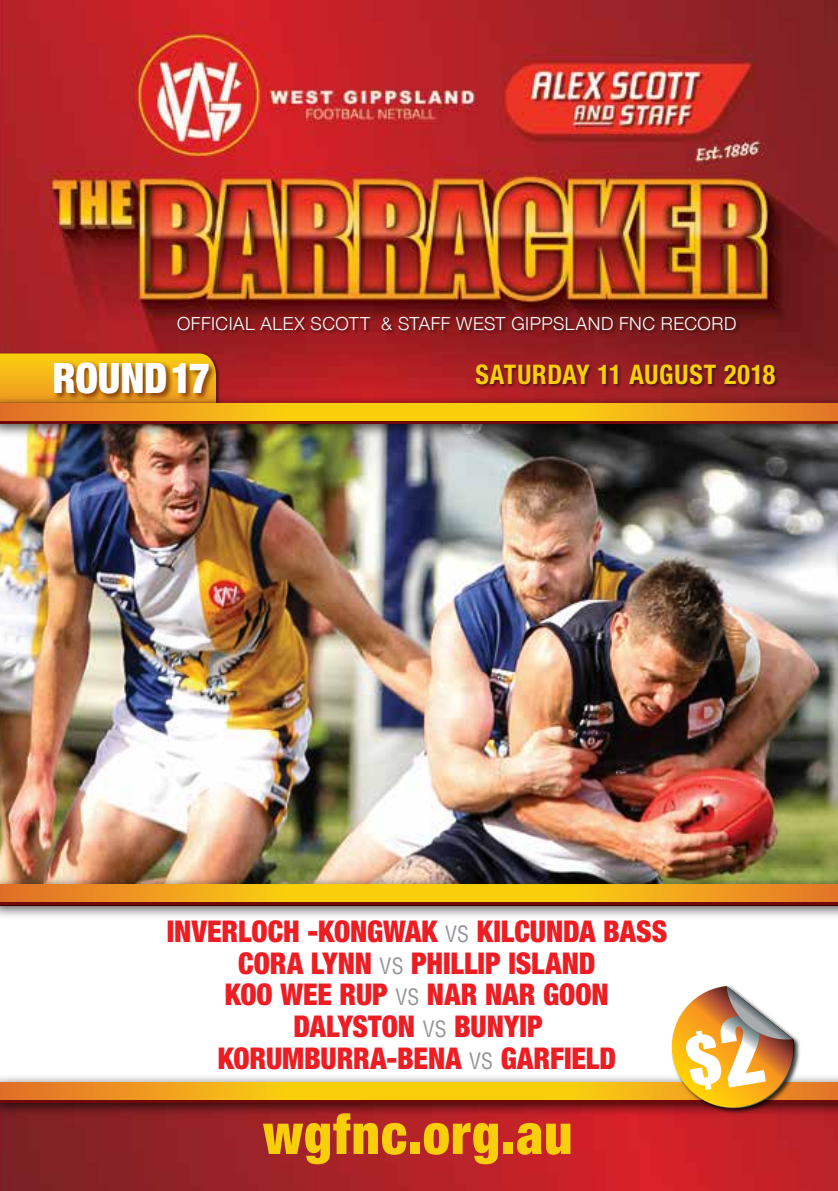
<style>
.page{position:relative;width:838px;height:1191px;background:#fff}
.page>*{position:absolute;margin:0;border:0;box-sizing:border-box;transform-origin:0 0}
.t1{font:900 condensed 56px "Helvetica Neue";letter-spacing:.02em;color:#f9cf0c}
.t2{font:900 condensed 42px "Helvetica Neue";letter-spacing:-.005em;color:#fff}
.t3{font:900 condensed 30px/31.8px "Helvetica Neue";letter-spacing:-.005em;color:#ed1d24;text-align:center}
.t4{font:700 condensed 27px "Helvetica Neue";letter-spacing:.03em;color:#f9cf0c;scale:.96 1}
.t5{font:300 18px "Helvetica Neue";letter-spacing:.03em;color:#fff}
.s1{font-family:"Helvetica";font-weight:400;font-size:22px;color:#939598}
</style>
<div class="page">
<img style="left:0;top:0;width:838px;height:1191px">
<img style="left:0;top:438px;width:838px;height:437px">
<div style="left:0;top:352px;width:220px;height:55px;background:#000101;opacity:.5"></div>
<svg style="left:0;top:353px;width:216px;height:41px"></svg>
<div style="left:0;top:394px;width:838px;height:44px;background:#000101;opacity:.8"></div>
<div style="left:0;top:412px;width:838px;height:12px;background:#70090a"></div>
<svg style="left:0;top:404px;width:838px;height:17px"></svg>
<div style="left:0;top:891px;width:838px;height:191px;background:#fff"></div>
<div style="left:0;top:1073px;width:838px;height:44px;background:#000101;opacity:.8"></div>
<svg style="left:0;top:1099px;width:838px;height:3px;fill:#70090a"></svg>
<svg style="left:0;top:1082px;width:838px;height:17px"></svg>
<div style="left:0;top:875px;width:838px;height:44px;background:#000101;opacity:.8"></div>
<svg style="left:0;top:901px;width:838px;height:3px;fill:#70090a"></svg>
<svg style="left:0;top:884px;width:838px;height:17px"></svg>
<div style="left:177px;top:317px;width:563px;height:17px;background:#000101;opacity:.5"></div>
<div style="left:671px;top:984px;width:129px;height:130px;background:#000101;opacity:.75"></div>
<svg style="left:667px;top:986px;width:130px;height:126px"></svg>
<div style="left:475px;top:364px;width:304px;height:24px;background:#000101;opacity:.5"></div>
<div style="left:53px;top:361px;width:163px;height:40px;background:#410000;opacity:.6"></div>
<p class="t5" style="left:177px;top:309px;width:561px">OFFICIAL ALEX SCOTT &amp; STAFF WEST GIPPSLAND FNC RECORD</p>
<h2 class="t2" style="left:53px;top:352px;width:159px">ROUND 17</h2>
<p class="t4" style="left:475px;top:358px;width:314px">SATURDAY 11 AUGUST 2018</p>
<p class="t3" style="left:167px;top:915px;width:502px">INVERLOCH -KONGWAK <span class="s1">VS</span> KILCUNDA BASS<br>CORA LYNN <span class="s1">VS</span> PHILLIP ISLAND<br>KOO WEE RUP <span class="s1">VS</span> NAR NAR GOON<br>DALYSTON <span class="s1">VS</span> BUNYIP<br>KORUMBURRA-BENA <span class="s1">VS</span> GARFIELD</p>
<h1 class="t1" style="left:263px;top:1099px;width:311px">wgfnc.org.au</h1>
</div>
